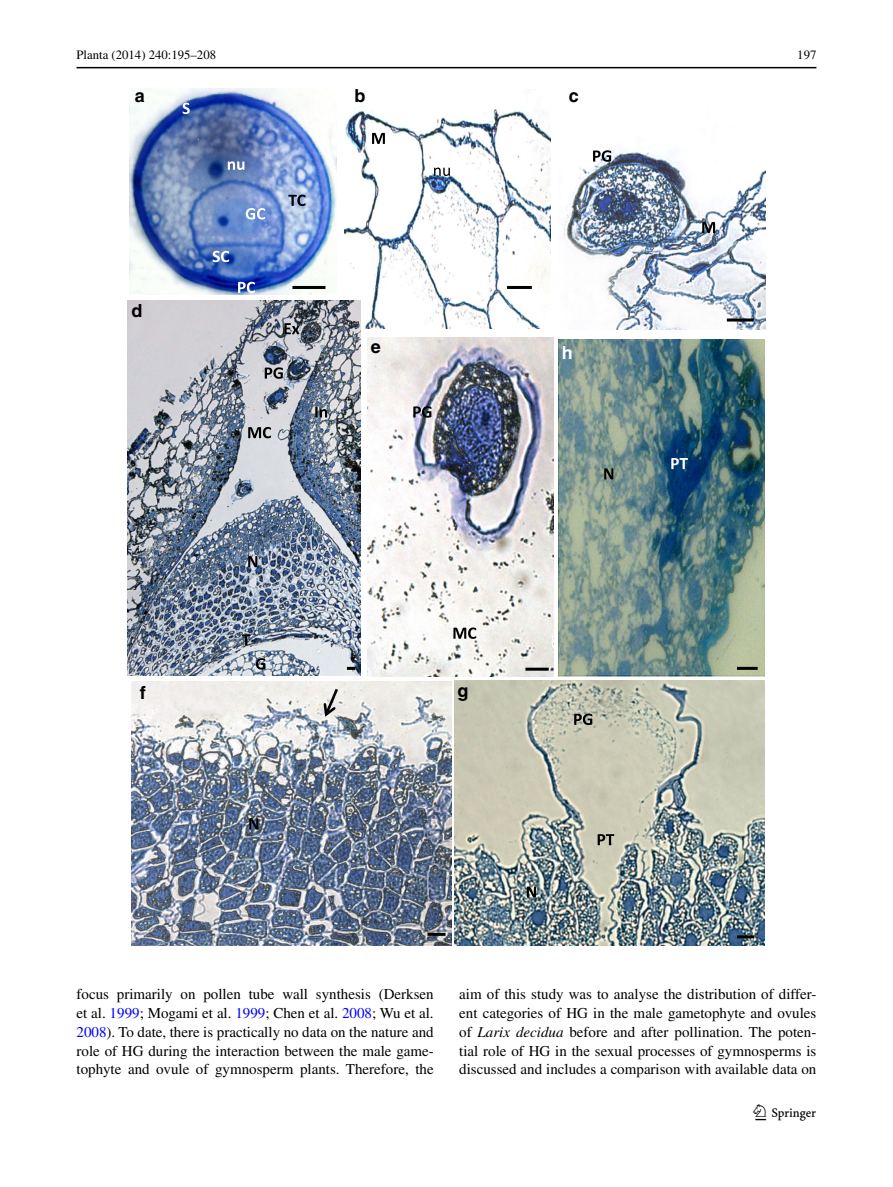
<style>
.page{position:relative;width:893px;height:1187px;background:#fff}
.page>*{position:absolute;margin:0;border:0;box-sizing:border-box;transform-origin:0 0}
.t1{font:22.5px "Springnew";color:#000}
.t2{font:700 18px "Helvetica";color:#000}
.t3{font:700 18px "Helvetica";color:#fff}
.t4{font:15px/18.8px "Times";color:#000;text-align:justify}
.t5{font:12.75px "Times";color:#000}
.s1{color:#00f}
.s2{font-style:italic}
</style>
<div class="page">
<hr style="left:77px;top:67px;width:739px;height:1px;background:#000">
<img style="left:130px;top:89px;width:206px;height:206px">
<img style="left:344px;top:89px;width:207px;height:239px">
<hr style="left:292px;top:286px;width:33px;height:3px;background:#000">
<hr style="left:507px;top:286px;width:25px;height:3px;background:#000">
<svg style="left:372px;top:133px;width:13px;height:11px"></svg>
<img style="left:563px;top:148px;width:202px;height:181px">
<hr style="left:727px;top:318px;width:27px;height:3px;background:#000">
<svg style="left:702px;top:222px;width:13px;height:11px"></svg>
<svg style="left:593px;top:150px;width:18px;height:12px"></svg>
<svg style="left:246px;top:208px;width:19px;height:11px"></svg>
<svg style="left:213px;top:251px;width:16px;height:11px"></svg>
<svg style="left:238px;top:282px;width:17px;height:11px"></svg>
<svg style="left:288px;top:195px;width:17px;height:11px"></svg>
<svg style="left:183px;top:103px;width:7px;height:11px"></svg>
<svg style="left:228px;top:161px;width:16px;height:9px"></svg>
<img style="left:127px;top:301px;width:233px;height:374px">
<img style="left:367px;top:338px;width:186px;height:338px">
<hr style="left:525px;top:667px;width:24px;height:3px;background:#000">
<svg style="left:453px;top:627px;width:23px;height:12px"></svg>
<img style="left:131px;top:681px;width:320px;height:264px">
<svg style="left:249px;top:818px;width:9px;height:11px"></svg>
<hr style="left:428px;top:932px;width:17px;height:3px;background:#000">
<svg style="left:322px;top:685px;width:18px;height:34px"></svg>
<img style="left:455px;top:680px;width:310px;height:265px">
<svg style="left:598px;top:834px;width:16px;height:11px"></svg>
<svg style="left:527px;top:886px;width:9px;height:11px"></svg>
<svg style="left:574px;top:713px;width:18px;height:12px"></svg>
<hr style="left:737px;top:935px;width:17px;height:3px;background:#000">
<img style="left:558px;top:340px;width:206px;height:337px">
<svg style="left:434px;top:167px;width:16px;height:9px"></svg>
<svg style="left:248px;top:427px;width:23px;height:11px"></svg>
<svg style="left:265px;top:367px;width:18px;height:12px"></svg>
<svg style="left:315px;top:406px;width:12px;height:11px"></svg>
<svg style="left:248px;top:556px;width:9px;height:11px"></svg>
<svg style="left:256px;top:658px;width:9px;height:11px"></svg>
<svg style="left:284px;top:323px;width:15px;height:11px"></svg>
<svg style="left:242px;top:634px;width:8px;height:11px"></svg>
<svg style="left:604px;top:468px;width:9px;height:11px"></svg>
<svg style="left:671px;top:458px;width:17px;height:11px"></svg>
<hr style="left:737px;top:666px;width:21px;height:3px;background:#000">
<svg style="left:347px;top:666px;width:8px;height:3px"></svg>
<svg style="left:413px;top:406px;width:18px;height:11px"></svg>
<p class="t5" style="left:77px;top:48px;width:141px">Planta (2014) 240:195–208</p>
<p class="t5" style="left:797px;top:48px;width:21px">197</p>
<p class="t2" style="left:135px;top:85px;width:12px">a</p>
<p class="t2" style="left:354px;top:85px;width:12px">b</p>
<p class="t2" style="left:569px;top:85px;width:12px">c</p>
<p class="t2" style="left:131px;top:299px;width:12px">d</p>
<p class="t2" style="left:371px;top:336px;width:12px">e</p>
<p class="t3" style="left:562px;top:341px;width:12px">h</p>
<p class="t2" style="left:140px;top:681px;width:7px">f</p>
<p class="t2" style="left:458px;top:679px;width:12px">g</p>
<p class="t4" style="left:77px;top:984px;width:359px">focus primarily on pollen tube wall synthesis (Derksen et al. <span class="s1">1999</span>; Mogami et al. <span class="s1">1999</span>; Chen et al. <span class="s1">2008</span>; Wu et al.<br><span class="s1">2008</span>). To date, there is practically no data on the nature and role of HG during the interaction between the male game&shy;tophyte and ovule of gymnosperm plants. Therefore, the</p>
<p class="t4" style="left:459px;top:984px;width:359px">aim of this study was to analyse the distribution of differ&shy;ent categories of HG in the male gametophyte and ovules of <span class="s2">Larix decidua</span> before and after pollination. The poten&shy;tial role of HG in the sexual processes of gymnosperms is discussed and includes a comparison with available data on</p>
<h1 class="t1" style="left:755px;top:1104px;width:62px">1 3</h1>
</div>
